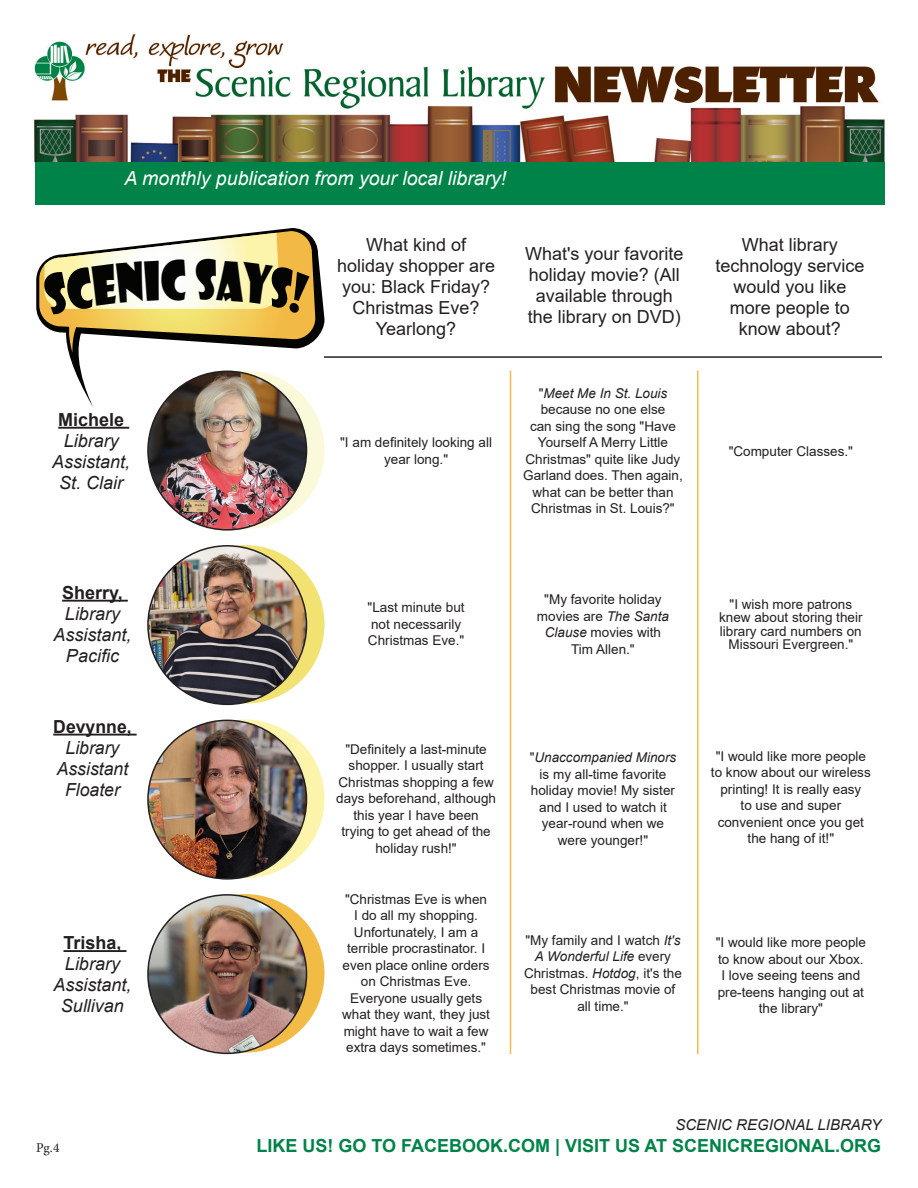
<style>
.page{position:relative;width:918px;height:1188px;background:#fff}
.page>*{position:absolute;margin:0;border:0;box-sizing:border-box;transform-origin:0 0}
.t1{font:italic 19.5px "Arial";color:#fff}
.t2{font:18px/21px "Arial";color:#231f20;text-align:center}
.t3{font:italic 18px/21px "Arial";color:#231f20;text-align:center}
.t4{font:700 18px "Arial";color:#008348}
.t5{font:italic 15px "Arial";color:#231f20}
.t6{font:13.5px/16.5px "Arial";color:#231f20;text-align:center}
.t7{font:13.5px "Minion Pro";color:#231f20}
.s1{font-weight:700;font-style:normal}
.s2{font-style:italic}
</style>
<div class="page">
<img style="left:34px;top:34px;width:851px;height:128px">
<div style="left:35px;top:162px;width:849px;height:43px;background:#008348"></div>
<div style="left:166px;top:371px;width:159px;height:158px;background:#faf9da;border-radius:50%"></div>
<div style="left:166px;top:545px;width:159px;height:159px;background:#f1e271;border-radius:50%"></div>
<div style="left:166px;top:720px;width:159px;height:158px;background:#fdf4ac;border-radius:50%"></div>
<div style="left:166px;top:894px;width:159px;height:159px;background:#f2bb46;border-radius:50%"></div>
<svg style="left:36px;top:228px;width:289px;height:180px"></svg>
<img style="left:148px;top:371px;width:159px;height:159px;border-radius:79px">
<img style="left:148px;top:546px;width:159px;height:158px;border-radius:79px">
<img style="left:148px;top:720px;width:159px;height:159px;border-radius:79px">
<img style="left:148px;top:895px;width:159px;height:158px;border-radius:79px">
<hr style="left:58px;top:427px;width:71px;height:2px;background:#231f20">
<hr style="left:62px;top:600px;width:66px;height:2px;background:#231f20">
<hr style="left:53px;top:734px;width:84px;height:2px;background:#231f20">
<hr style="left:63px;top:950px;width:64px;height:2px;background:#231f20">
<hr style="left:510px;top:371px;width:1px;height:683px;background:#f2bb46">
<hr style="left:697px;top:371px;width:2px;height:683px;background:#f2bb46">
<hr style="left:324px;top:356px;width:558px;height:2px;background:#231f20">
<svg style="left:39px;top:231px;width:276px;height:122px"></svg>
<p class="t1" style="left:125px;top:165px;width:383px">A monthly publication from your local library!</p>
<p class="t3" style="left:52px;top:409px;width:80px"><span class="s1">Michele<br></span>Library<br>Assistant,<br>St. Clair</p>
<p class="t3" style="left:53px;top:582px;width:80px"><span class="s1">Sherry,<br></span>Library<br>Assistant,</p>
<p class="t3" style="left:66px;top:645px;width:55px">Pacific</p>
<p class="t3" style="left:53px;top:716px;width:80px"><span class="s1">Devynne,<br></span>Library<br>Assistant<br>Floater</p>
<p class="t3" style="left:53px;top:933px;width:80px"><span class="s1">Trisha,<br></span>Library<br>Assistant,<br>Sullivan</p>
<p class="t7" style="left:36px;top:1138px;width:25px">Pg.4</p>
<p class="t2" style="left:337px;top:235px;width:160px">What kind of holiday shopper are you: Black Friday?<br>Christmas Eve?<br>Yearlong?</p>
<p class="t2" style="left:525px;top:244px;width:160px">What's your favorite holiday movie? (All available through the library on DVD)</p>
<p class="t2" style="left:715px;top:235px;width:151px">What library technology service would you like more people to know about?</p>
<p class="t6" style="left:340px;top:434px;width:153px">"I am definitely looking all year long."</p>
<p class="t6" style="left:523px;top:385px;width:161px">"<span class="s2">Meet Me In St. Louis </span>because no one else<br>can sing the song "Have<br>Yourself A Merry Little<br>Christmas" quite like Judy<br>Garland does. Then again, what can be better than<br>Christmas in St. Louis?"</p>
<p class="t6" style="left:729px;top:442px;width:126px">"Computer Classes."</p>
<p class="t6" style="left:368px;top:599px;width:99px;text-align:left">"Last minute but not necessarily<br>Christmas Eve."</p>
<p class="t6" style="left:537px;top:591px;width:134px">"My favorite holiday movies are <span class="s2">The Santa<br>Clause</span> movies with<br>Tim Allen."</p>
<p class="t6" style="left:719px;top:597px;width:145px;line-height:13.5px">"I wish more patrons knew about storing their library card numbers on<br>Missouri Evergreen."</p>
<p class="t6" style="left:336px;top:741px;width:161px">"Definitely a last-minute shopper. I usually start<br>Christmas shopping a few days beforehand, although this year I have been trying to get ahead of the holiday rush!"</p>
<p class="t6" style="left:530px;top:749px;width:148px">"<span class="s2">Unaccompanied Minors </span>is my all-time favorite holiday movie! My sister and I used to watch it year-round when we were younger!"</p>
<p class="t6" style="left:711px;top:748px;width:161px">"I would like more people to know about our wireless printing! It is really easy<br>to use and super convenient once you get the hang of it!"</p>
<p class="t6" style="left:342px;top:891px;width:149px">"Christmas Eve is when<br>I do all my shopping.<br>Unfortunately, I am a terrible procrastinator. I even place online orders on Christmas Eve.<br>Everyone usually gets what they want, they just might have to wait a few extra days sometimes."</p>
<p class="t6" style="left:524px;top:932px;width:159px">"My family and I watch <span class="s2">It's<br>A Wonderful Life</span> every<br>Christmas. <span class="s2">Hotdog</span>, it's the best Christmas movie of all time."</p>
<p class="t6" style="left:716px;top:934px;width:152px">"I would like more people to know about our Xbox.<br>I love seeing teens and pre-teens hanging out at the library"</p>
<p class="t5" style="left:675px;top:1115px;width:207px">SCENIC REGIONAL LIBRARY</p>
<p class="t4" style="left:257px;top:1133px;width:626px">LIKE US! GO TO FACEBOOK.COM | VISIT US AT SCENICREGIONAL.ORG</p>
</div>
